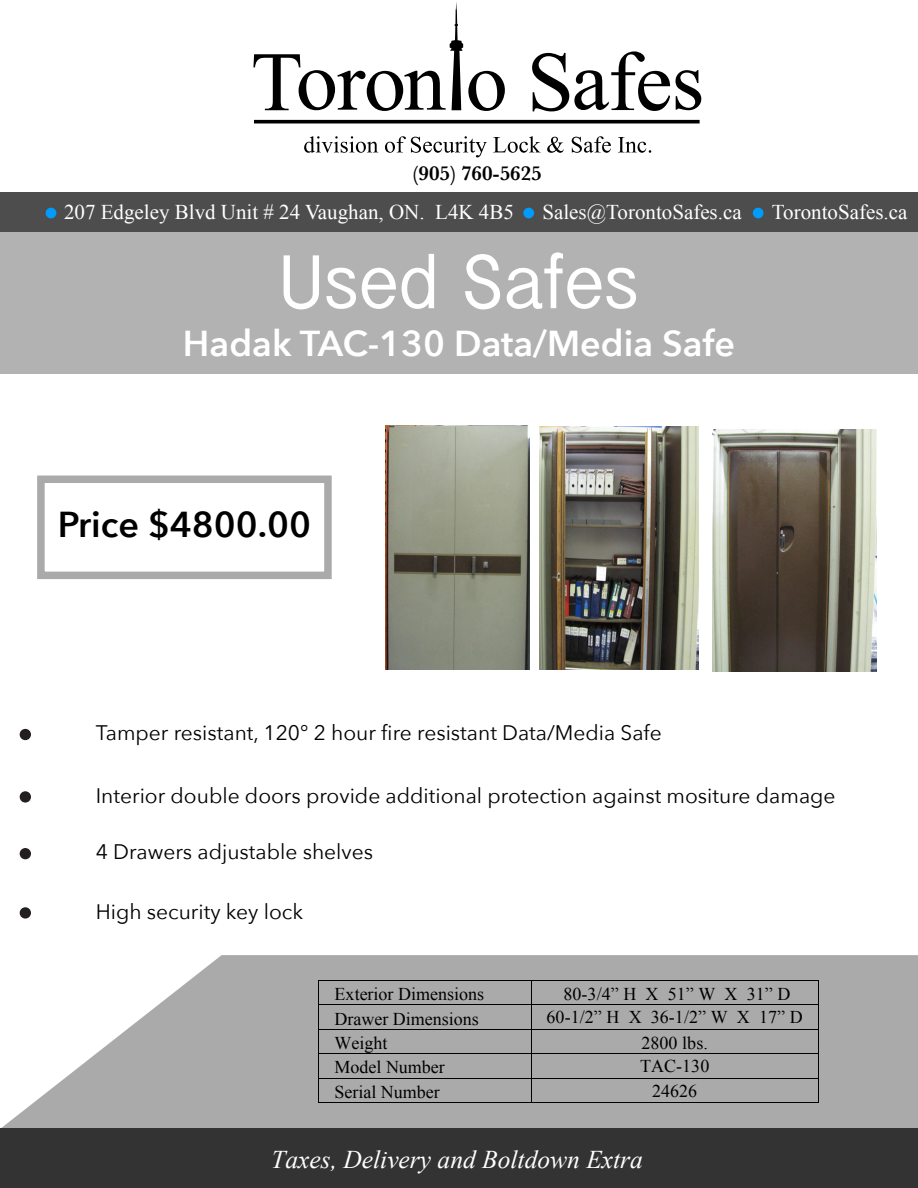
<style>
.page{position:relative;width:918px;height:1188px;background:#fff}
.page>*{position:absolute;margin:0;border:0;box-sizing:border-box;transform-origin:0 0}
.t1{font:79.8px "Inai Mathi";color:#fff}
.t2{font:600 36px "Avenir Next";color:#fff}
.t3{font:600 36px "Avenir Next";color:#000}
.t4{font:italic 25.5px "Times New Roman";color:#fff}
.t5{font:21px "Avenir Next";color:#000}
.t6{font:21px "Times New Roman";color:#fff}
.t7{font:600 21px "Baskerville";color:#000}
.t8{font:18px/24.5px "Times New Roman";color:#000}
</style>
<div class="page">
<div style="left:0;top:232px;width:918px;height:142px;background:#b2b2b2"></div>
<div style="left:0;top:192px;width:918px;height:40px;background:#4d4d4d"></div>
<div style="left:753px;top:208px;width:11px;height:10px;background:#009cfc;border-radius:50%"></div>
<div style="left:523px;top:208px;width:11px;height:10px;background:#009cfc;border-radius:50%"></div>
<div style="left:46px;top:208px;width:10px;height:10px;background:#009cfc;border-radius:50%"></div>
<svg style="left:532px;top:51px;width:138px;height:60px"></svg>
<svg style="left:676px;top:70px;width:25px;height:40px"></svg>
<svg style="left:304px;top:136px;width:74px;height:17px"></svg>
<svg style="left:385px;top:136px;width:102px;height:21px"></svg>
<svg style="left:493px;top:136px;width:48px;height:17px"></svg>
<svg style="left:547px;top:137px;width:17px;height:16px"></svg>
<svg style="left:572px;top:136px;width:39px;height:17px"></svg>
<svg style="left:618px;top:137px;width:33px;height:16px"></svg>
<svg style="left:253px;top:2px;width:252px;height:109px"></svg>
<hr style="left:254px;top:120px;width:446px;height:3px;background:#000">
<div style="left:0;top:1128px;width:918px;height:60px;background:#333"></div>
<svg style="left:1px;top:955px;width:917px;height:173px;background:#b3b3b3"></svg>
<hr style="left:319px;top:980px;width:212px;height:1px;background:#000">
<hr style="left:532px;top:980px;width:286px;height:1px;background:#000">
<hr style="left:319px;top:1005px;width:212px;height:1px;background:#000">
<hr style="left:532px;top:1005px;width:286px;height:1px;background:#000">
<hr style="left:319px;top:1029px;width:212px;height:1px;background:#000">
<hr style="left:532px;top:1029px;width:286px;height:1px;background:#000">
<hr style="left:319px;top:1053px;width:212px;height:1px;background:#000">
<hr style="left:532px;top:1053px;width:286px;height:1px;background:#000">
<hr style="left:319px;top:1078px;width:212px;height:1px;background:#000">
<hr style="left:532px;top:1078px;width:286px;height:1px;background:#000">
<svg style="left:319px;top:981px;width:1px;height:121px"></svg>
<hr style="left:319px;top:1102px;width:212px;height:1px;background:#000">
<svg style="left:531px;top:980px;width:1px;height:123px"></svg>
<hr style="left:532px;top:1102px;width:286px;height:1px;background:#000">
<svg style="left:818px;top:980px;width:1px;height:123px"></svg>
<div style="left:20px;top:791px;width:11px;height:12px;background:#231f20;border-radius:50%"></div>
<div style="left:20px;top:907px;width:11px;height:12px;background:#231f20;border-radius:50%"></div>
<div style="left:20px;top:729px;width:11px;height:11px;background:#231f20;border-radius:50%"></div>
<div style="left:20px;top:848px;width:11px;height:11px;background:#231f20;border-radius:50%"></div>
<div style="left:37px;top:476px;width:295px;height:103px;border:8px solid #aaa"></div>
<img style="left:385px;top:426px;width:144px;height:244px">
<img style="left:713px;top:430px;width:164px;height:242px">
<img style="left:539px;top:426px;width:160px;height:243px">
<p class="t7" style="left:413px;top:158px;width:130px">(905) 760-5625</p>
<p class="t6" style="left:64px;top:197px;width:451px">207 Edgeley Blvd Unit # 24 Vaughan, ON. L4K 4B5</p>
<p class="t6" style="left:542px;top:197px;width:201px">Sales@TorontoSafes.ca</p>
<p class="t6" style="left:772px;top:197px;width:137px">TorontoSafes.ca</p>
<h1 class="t1" style="left:279px;top:240px;width:361px">Used Safes</h1>
<h2 class="t2" style="left:183px;top:313px;width:554px">Hadak TAC-130 Data/Media Safe</h2>
<h2 class="t3" style="left:58px;top:494px;width:255px">Price $4800.00</h2>
<p class="t5" style="left:96px;top:715px;width:567px">Tamper resistant, 120° 2 hour fire resistant Data/Media Safe</p>
<p class="t5" style="left:96px;top:778px;width:741px">Interior double doors provide additional protection against mositure damage</p>
<p class="t5" style="left:96px;top:834px;width:279px">4 Drawers adjustable shelves</p>
<p class="t5" style="left:96px;top:894px;width:209px">High security key lock</p>
<p class="t8" style="left:335px;top:982px;width:151px">Exterior Dimensions<br>Drawer Dimensions<br>Weight<br>Model Number<br>Serial Number</p>
<p class="t8" style="left:547px;top:981px;width:258px;text-align:center">80-3/4” H X 51” W X 31” D<br>60-1/2” H X 36-1/2” W X 17” D<br>2800 lbs.</p>
<p class="t8" style="left:652px;top:1078px;width:47px">24626</p>
<p class="t8" style="left:640px;top:1053px;width:71px">TAC-130</p>
<p class="t4" style="left:271px;top:1141px;width:373px">Taxes, Delivery and Boltdown Extra</p>
</div>
